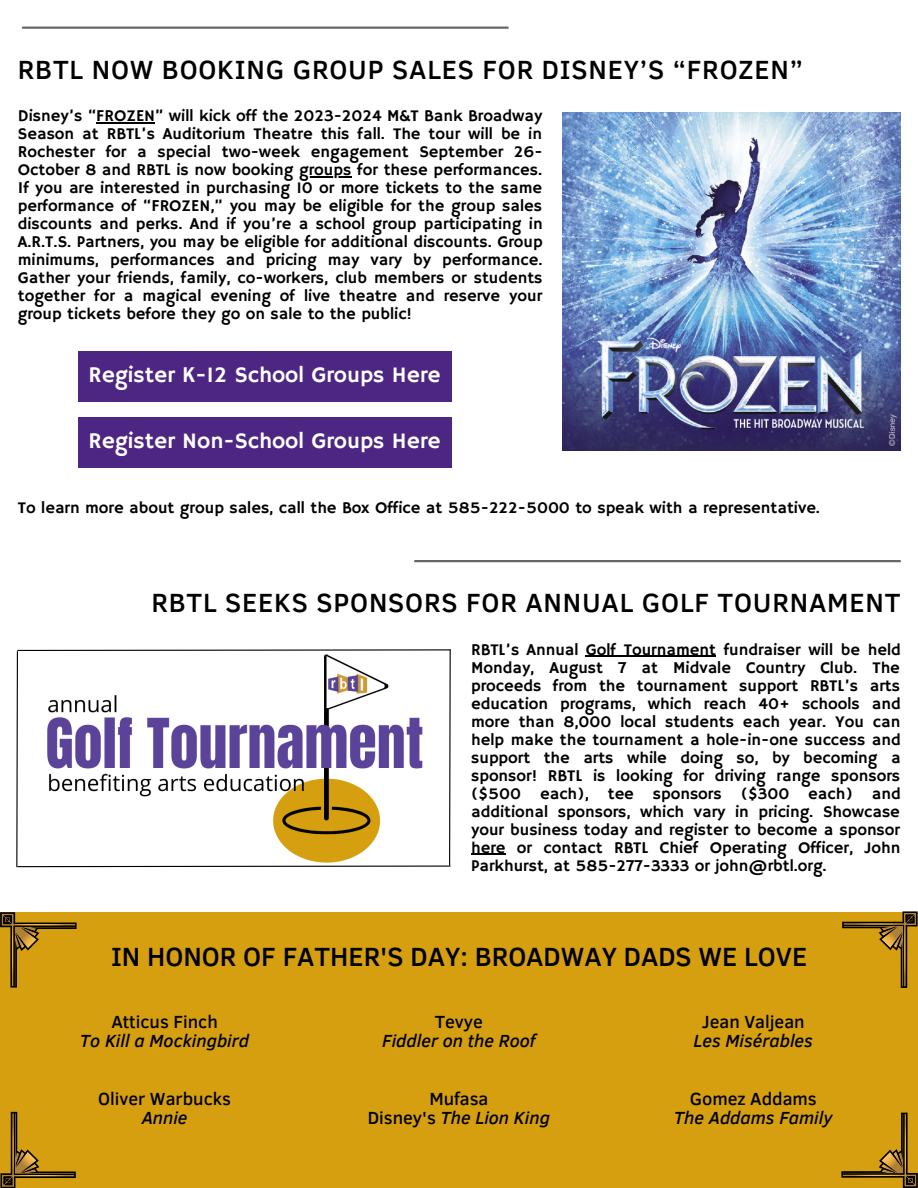
<style>
.page{position:relative;width:918px;height:1188px;background:#fff}
.page>*{position:absolute;margin:0;border:0;box-sizing:border-box;transform-origin:0 0}
.t1{font:500 27px "Clear Sans";letter-spacing:.03em;color:#000}
.t2{font:500 27px "Clear Sans";color:#000}
.t3{font:22.5px "Hammersmith One";color:#fff}
.t4{font:italic 500 18px "Clear Sans";color:#000}
.t5{font:500 18px "Clear Sans";color:#000}
.t6{font:16.5px/18px "Hammersmith One";color:#000;text-align:justify}
.s1{font-style:normal}
</style>
<div class="page">
<hr style="left:23px;top:27px;width:485px;height:2px;background:#666769">
<hr style="left:415px;top:560px;width:485px;height:2px;background:#666769">
<div style="left:0;top:912px;width:918px;height:276px;background:#d59f0f"></div>
<svg style="left:842px;top:911px;width:76px;height:77px"></svg>
<svg style="left:841px;top:1113px;width:77px;height:75px"></svg>
<svg style="left:0;top:912px;width:77px;height:76px"></svg>
<svg style="left:0;top:1112px;width:76px;height:76px"></svg>
<img style="left:562px;top:112px;width:339px;height:339px">
<div style="left:78px;top:351px;width:374px;height:51px;background:#4c2682"></div>
<div style="left:78px;top:417px;width:374px;height:51px;background:#4c2682"></div>
<hr style="left:96px;top:123px;width:59px;height:1px;background:#000">
<hr style="left:299px;top:177px;width:52px;height:1px;background:#000">
<hr style="left:586px;top:656px;width:130px;height:1px;background:#000">
<hr style="left:471px;top:854px;width:35px;height:1px;background:#000">
<svg style="left:16px;top:649px;width:435px;height:219px"></svg>
<p class="t1" style="left:18px;top:50px;width:787px">RBTL NOW BOOKING GROUP SALES FOR DISNEY’S “FROZEN”</p>
<p class="t6" style="left:18px;top:108px;width:526px">Disney’s “FROZEN” will kick off the 2023-2024 M&amp;T Bank Broadway Season at RBTL’s Auditorium Theatre this fall. The tour will be in Rochester for a special two-week engagement September 26- October 8 and RBTL is now booking groups for these performances.<br>If you are interested in purchasing 10 or more tickets to the same performance of “FROZEN,” you may be eligible for the group sales discounts and perks. And if you’re a school group participating in A.R.T.S. Partners, you may be eligible for additional discounts. Group minimums, performances and pricing may vary by performance.<br>Gather your friends, family, co-workers, club members or students together for a magical evening of live theatre and reserve your group tickets before they go on sale to the public!</p>
<p class="t3" style="left:89px;top:362px;width:354px">Register K-12 School Groups Here</p>
<p class="t3" style="left:89px;top:428px;width:354px">Register Non-School Groups Here</p>
<p class="t6" style="left:18px;top:499px;width:804px">To learn more about group sales, call the Box Office at 585-222-5000 to speak with a representative.</p>
<p class="t1" style="left:151px;top:583px;width:751px">RBTL SEEKS SPONSORS FOR ANNUAL GOLF TOURNAMENT</p>
<p class="t6" style="left:471px;top:641px;width:431px">RBTL’s Annual Golf Tournament fundraiser will be held Monday, August 7 at Midvale Country Club. The proceeds from the tournament support RBTL’s arts education programs, which reach 40+ schools and more than 8,000 local students each year. You can help make the tournament a hole-in-one success and support the arts while doing so, by becoming a sponsor! RBTL is looking for driving range sponsors ($500 each), tee sponsors ($300 each) and additional sponsors, which vary in pricing. Showcase your business today and register to become a sponsor here or contact RBTL Chief Operating Officer, John Parkhurst, at 585-277-3333 or john@rbtl.org.</p>
<p class="t2" style="left:111px;top:937px;width:698px">IN HONOR OF FATHER'S DAY: BROADWAY DADS WE LOVE</p>
<p class="t5" style="left:111px;top:1009px;width:108px">Atticus Finch</p>
<p class="t4" style="left:80px;top:1028px;width:171px">To Kill a Mockingbird</p>
<p class="t5" style="left:98px;top:1085px;width:135px">Oliver Warbucks</p>
<p class="t4" style="left:142px;top:1104px;width:47px">Annie</p>
<p class="t5" style="left:435px;top:1009px;width:50px">Tevye</p>
<p class="t4" style="left:382px;top:1028px;width:155px">Fiddler on the Roof</p>
<p class="t5" style="left:429px;top:1085px;width:60px">Mufasa</p>
<p class="t4" style="left:368px;top:1104px;width:184px"><span class="s1">Disney's</span> The Lion King</p>
<p class="t5" style="left:702px;top:1009px;width:104px">Jean Valjean</p>
<p class="t4" style="left:694px;top:1028px;width:121px">Les Misérables</p>
<p class="t5" style="left:690px;top:1085px;width:129px">Gomez Addams</p>
<p class="t4" style="left:674px;top:1104px;width:160px">The Addams Family</p>
</div>
